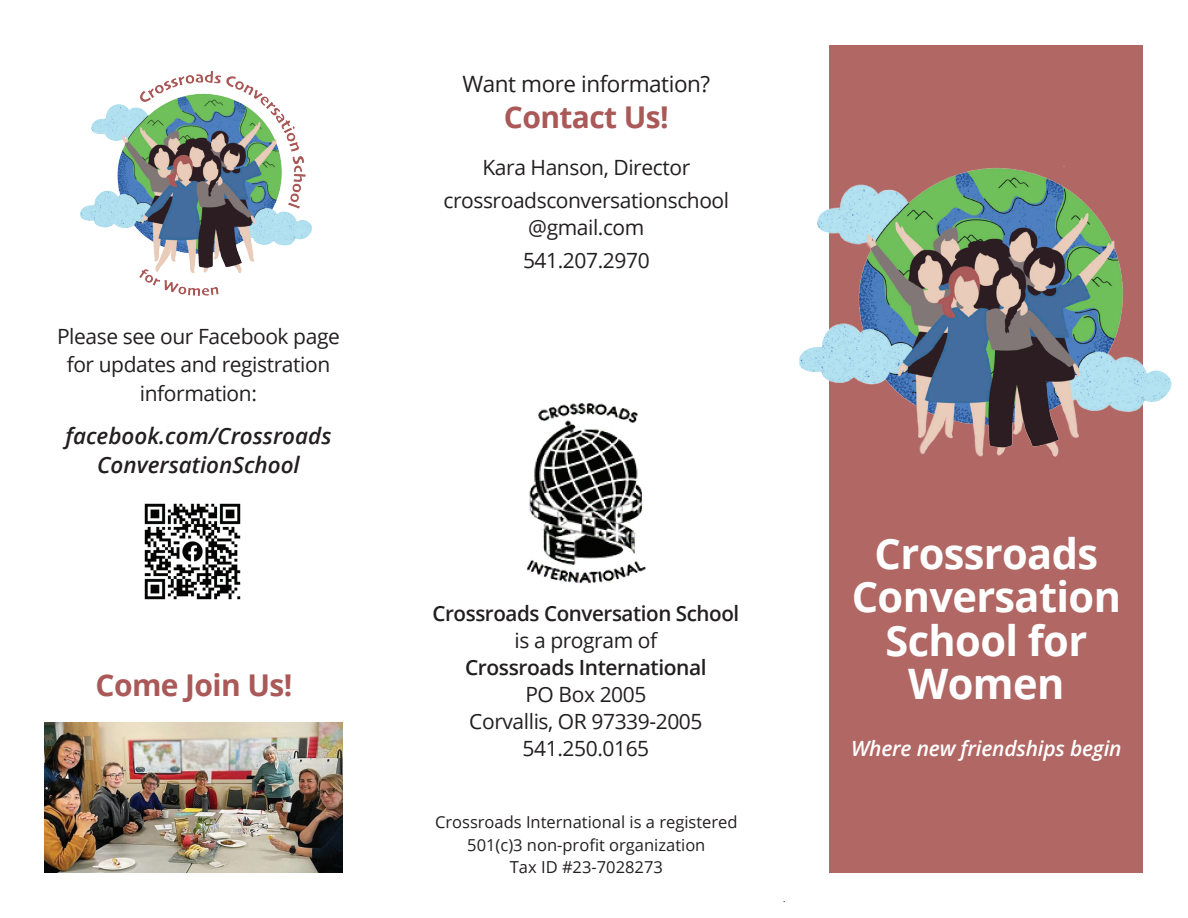
<style>
.page{position:relative;width:1188px;height:918px;background:#fff}
.page>*{position:absolute;margin:0;border:0;box-sizing:border-box;transform-origin:0 0}
.t1{font:700 42px/43.5px "Open Sans";letter-spacing:-.015em;color:#fff;text-align:center}
.t2{font:700 30px "Open Sans";letter-spacing:-.02em;color:#aa5958}
.t3{font:italic 600 22.5px/28.5px "Open Sans";color:#231f20;text-align:center}
.t4{font:22.5px "Open Sans";letter-spacing:-.02em;color:#231f20}
.t5{font:21px/28.5px "Open Sans";letter-spacing:-.02em;color:#231f20;text-align:center}
.t6{font:600 21px "Open Sans";letter-spacing:-.02em;color:#231f20}
.t7{font:italic 600 21px "Open Sans";letter-spacing:-.01em;color:#fff}
.t8{font:16.5px/22.5px "Open Sans";color:#231f20;text-align:center}
.t9{font:9px "Open Sans";color:#231f20}
</style>
<div class="page">
<div style="left:830px;top:45px;width:313px;height:828px;background:#b16763"></div>
<img style="left:799px;top:162px;width:373px;height:302px">
<img style="left:45px;top:722px;width:298px;height:151px">
<img style="left:144px;top:503px;width:97px;height:97px">
<img style="left:80px;top:71px;width:232px;height:225px">
<img style="left:526px;top:403px;width:120px;height:181px">
<p class="t5" style="left:57px;top:321px;width:284px">Please see our Facebook page for updates and registration information:</p>
<p class="t3" style="left:65px;top:421px;width:268px">facebook.com/Crossroads<br>ConversationSchool</p>
<h2 class="t2" style="left:96px;top:664px;width:198px">Come Join Us!</h2>
<p class="t4" style="left:463px;top:68px;width:249px">Want more information?</p>
<h2 class="t2" style="left:504px;top:96px;width:166px">Contact Us!</h2>
<p class="t5" style="left:443px;top:150px;width:287px;line-height:33px">Kara Hanson, Director crossroadsconversationschool</p>
<p class="t5" style="left:523px;top:210px;width:128px;line-height:33px;text-align:left">@gmail.com<br>541.207.2970</p>
<p class="t6" style="left:433px;top:599px;width:308px">Crossroads Conversation School</p>
<p class="t5" style="left:515px;top:626px;width:144px">is a program of</p>
<p class="t6" style="left:465px;top:653px;width:243px">Crossroads International</p>
<p class="t5" style="left:469px;top:681px;width:235px;line-height:27px">PO Box 2005<br>Corvallis, OR 97339-2005<br>541.250.0165</p>
<p class="t8" style="left:435px;top:810px;width:304px">Crossroads International is a registered<br>501(c)3 non-profit organization<br>Tax ID #23-7028273</p>
<p class="t9" style="left:783px;top:892px;width:4px">.</p>
<h1 class="t1" style="left:852px;top:530px;width:271px">Crossroads<br>Conversation<br>School for<br>Women</h1>
<p class="t7" style="left:851px;top:734px;width:272px">Where new friendships begin</p>
</div>
